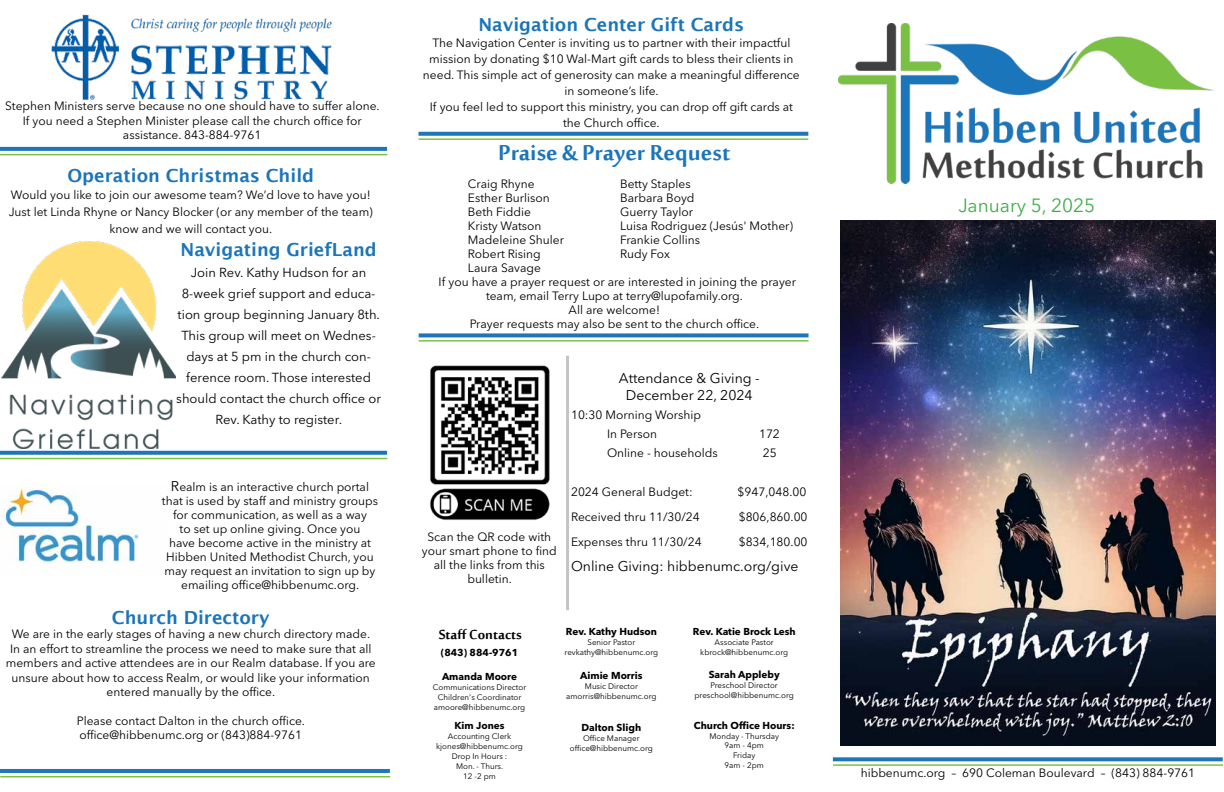
<style>
.page{position:relative;width:1224px;height:792px;background:#fff}
.page>*{position:absolute;margin:0;border:0;box-sizing:border-box;transform-origin:0 0}
.t1{font:700 30px "Sakkal Majalla";color:#1b75ba}
.t2{font:19px "Avenir Next LT Pro";color:#41ad49}
.t3{font:600 18px "Lucida Sans";color:#1b75ba}
.t4{font:700 18px "Sakkal Majalla";color:#000}
.t5{font:14px/16.8px "Avenir Next LT Pro";color:#000;text-align:center}
.t6{font:13px/21px "Avenir Next LT Pro";color:#000;text-align:center}
.t7{font:12px/14px "Avenir Next LT Pro";color:#000;text-align:center}
.t8{font:700 10px "Avenir Next LT Pro";color:#000}
.t9{font:8px/10px "Avenir Next LT Pro";color:#000;text-align:center}
.s1{font-size:14px}
</style>
<div class="page">
<img style="left:3px;top:484px;width:136px;height:79px">
<hr style="left:566px;top:356px;width:3px;height:254px;background:#c5c5c5">
<svg style="left:419px;top:333px;width:390px;height:4px;fill:#1e75ba"></svg>
<hr style="left:419px;top:340px;width:390px;height:2px;background:#7ac144">
<img style="left:430px;top:365px;width:120px;height:155px">
<img style="left:838px;top:23px;width:376px;height:160px">
<svg style="left:0;top:451px;width:387px;height:4px;fill:#1e75ba"></svg>
<hr style="left:0;top:458px;width:387px;height:1px;background:#7ac144">
<img style="left:51px;top:14px;width:281px;height:86px">
<svg style="left:0;top:147px;width:387px;height:4px;fill:#1e75ba"></svg>
<hr style="left:0;top:154px;width:387px;height:1px;background:#7ac144">
<hr style="left:0;top:769px;width:390px;height:4px;background:#1e75ba">
<hr style="left:0;top:776px;width:390px;height:1px;background:#7ac144">
<svg style="left:833px;top:757px;width:390px;height:4px;fill:#1e75ba"></svg>
<hr style="left:833px;top:764px;width:390px;height:2px;background:#7ac144">
<img style="left:1px;top:242px;width:175px;height:207px">
<img style="left:840px;top:220px;width:376px;height:526px">
<svg style="left:418px;top:132px;width:390px;height:4px;fill:#1e75ba"></svg>
<hr style="left:418px;top:138px;width:390px;height:2px;background:#7ac144">
<p class="t7" style="left:5px;top:99px;width:376px;line-height:14.4px">Stephen Ministers serve because no one should have to suffer alone.<br>If you need a Stephen Minister please call the church office for assistance. 843-884-9761</p>
<h3 class="t3" style="left:67px;top:165px;width:248px">Operation Christmas Child</h3>
<p class="t7" style="left:9px;top:186px;width:366px;line-height:17px">Would you like to join our awesome team? We’d love to have you!<br>Just let Linda Rhyne or Nancy Blocker (or any member of the team) know and we will contact you.</p>
<h3 class="t3" style="left:181px;top:239px;width:198px">Navigating GriefLand</h3>
<p class="t6" style="left:176px;top:262px;width:206px">Join Rev. Kathy Hudson for an<br>8-week grief support and educa&shy;tion group beginning January 8th.<br>This group will meet on Wednes&shy;days at 5 pm in the church con&shy;ference room. Those interested should contact the church office or<br>Rev. Kathy to register.</p>
<p class="t7" style="left:162px;top:480px;width:218px"><span class="s1">R</span>ealm is an interactive church portal that is used by staff and ministry groups for communication, as well as a way<br>to set up online giving. Once you<br>have become active in the ministry at Hibben United Methodist Church, you may request an invitation to sign up by emailing office@hibbenumc.org.</p>
<h3 class="t3" style="left:112px;top:607px;width:159px">Church Directory</h3>
<p class="t7" style="left:6px;top:627px;width:371px;line-height:14.4px">We are in the early stages of having a new church directory made.<br>In an effort to streamline the process we need to make sure that all members and active attendees are in our Realm database. If you are unsure about how to access Realm, or would like your information entered manually by the office.</p>
<p class="t7" style="left:77px;top:713px;width:230px;line-height:14.4px;text-align:left">Please contact Dalton in the church office. office@hibbenumc.org or (843)884-9761</p>
<h3 class="t3" style="left:478px;top:14px;width:268px">Navigation Center Gift Cards</h3>
<p class="t7" style="left:423px;top:35px;width:378px;line-height:16px">The Navigation Center is inviting us to partner with their impactful mission by donating $10 Wal-Mart gift cards to bless their clients in need. This simple act of generosity can make a meaningful difference in someone’s life.<br>If you feel led to support this ministry, you can drop off gift cards at the Church office.</p>
<h1 class="t1" style="left:498px;top:136px;width:234px">Praise &amp; Prayer Request</h1>
<p class="t7" style="left:468px;top:177px;width:68px">Craig Rhyne</p>
<p class="t7" style="left:468px;top:191px;width:83px">Esther Burlison</p>
<p class="t7" style="left:468px;top:205px;width:64px">Beth Fiddie</p>
<p class="t7" style="left:468px;top:219px;width:75px">Kristy Watson</p>
<p class="t7" style="left:468px;top:233px;width:98px">Madeleine Shuler</p>
<p class="t7" style="left:468px;top:247px;width:74px">Robert Rising</p>
<p class="t7" style="left:468px;top:261px;width:74px">Laura Savage</p>
<p class="t7" style="left:439px;top:275px;width:359px">If you have a prayer request or are interested in joining the prayer</p>
<p class="t7" style="left:486px;top:289px;width:258px">team, email Terry Lupo at terry@lupofamily.org.</p>
<p class="t7" style="left:569px;top:303px;width:93px">All are welcome!</p>
<p class="t7" style="left:470px;top:317px;width:291px">Prayer requests may also be sent to the church office.</p>
<p class="t7" style="left:620px;top:177px;width:175px;text-align:left">Betty Staples<br>Barbara Boyd<br>Guerry Taylor<br>Luisa Rodriguez (Jesús' Mother)<br>Frankie Collins<br>Rudy Fox</p>
<p class="t7" style="left:422px;top:530px;width:136px">Scan the QR code with your smart phone to find all the links from this bulletin.</p>
<p class="t5" style="left:619px;top:370px;width:142px">Attendance &amp; Giving -<br>December 22, 2024</p>
<p class="t7" style="left:607px;top:405px;width:95px;line-height:19px;text-align:left;text-indent:-36px">10:30 Morning Worship<br>In Person</p>
<p class="t7" style="left:759px;top:427px;width:22px">172</p>
<p class="t7" style="left:607px;top:446px;width:112px">Online - households</p>
<p class="t7" style="left:763px;top:446px;width:15px">25</p>
<p class="t7" style="left:571px;top:485px;width:123px">2024 General Budget:</p>
<p class="t7" style="left:738px;top:485px;width:70px">$947,048.00</p>
<p class="t7" style="left:571px;top:510px;width:130px">Received thru 11/30/24</p>
<p class="t7" style="left:739px;top:510px;width:70px">$806,860.00</p>
<p class="t7" style="left:571px;top:535px;width:132px">Expenses thru 11/30/24</p>
<p class="t7" style="left:739px;top:535px;width:70px">$834,180.00</p>
<p class="t5" style="left:571px;top:558px;width:229px">Online Giving: hibbenumc.org/give</p>
<h3 class="t4" style="left:439px;top:624px;width:85px">Staff Contacts</h3>
<p class="t8" style="left:441px;top:646px;width:79px">(843) 884-9761</p>
<p class="t8" style="left:442px;top:670px;width:77px">Amanda Moore</p>
<p class="t9" style="left:433px;top:682px;width:95px">Communications Director<br>Children's Coordinator amoore@hibbenumc.org</p>
<p class="t8" style="left:454px;top:720px;width:52px">Kim Jones</p>
<p class="t9" style="left:436px;top:732px;width:88px">Accounting Clerk kjones@hibbenumc.org<br>Drop In Hours :<br>Mon. - Thurs.<br>12 -2 pm</p>
<p class="t8" style="left:566px;top:626px;width:93px">Rev. Kathy Hudson</p>
<p class="t9" style="left:565px;top:638px;width:95px">Senior Pastor revkathy@hibbenumc.org</p>
<p class="t8" style="left:580px;top:670px;width:64px">Aimie Morris</p>
<p class="t9" style="left:566px;top:682px;width:92px">Music Director amorris@hibbenumc.org</p>
<p class="t8" style="left:582px;top:722px;width:61px">Dalton Sligh</p>
<p class="t9" style="left:570px;top:734px;width:84px">Office Manager office@hibbenumc.org</p>
<p class="t8" style="left:693px;top:625px;width:104px">Rev. Katie Brock Lesh</p>
<p class="t9" style="left:700px;top:637px;width:89px">Associate Pastor kbrock@hibbenumc.org</p>
<p class="t8" style="left:709px;top:668px;width:73px">Sarah Appleby</p>
<p class="t9" style="left:695px;top:680px;width:101px">Preschool Director preschool@hibbenumc.org</p>
<p class="t8" style="left:694px;top:719px;width:102px">Church Office Hours:</p>
<p class="t9" style="left:709px;top:731px;width:71px;line-height:9.6px">Monday - Thursday<br>9am - 4pm<br>Friday<br>9am - 2pm</p>
<h2 class="t2" style="left:958px;top:194px;width:138px">January 5, 2025</h2>
<p class="t7" style="left:861px;top:765px;width:336px">hibbenumc.org – 690 Coleman Boulevard – (843) 884-9761</p>
</div>
